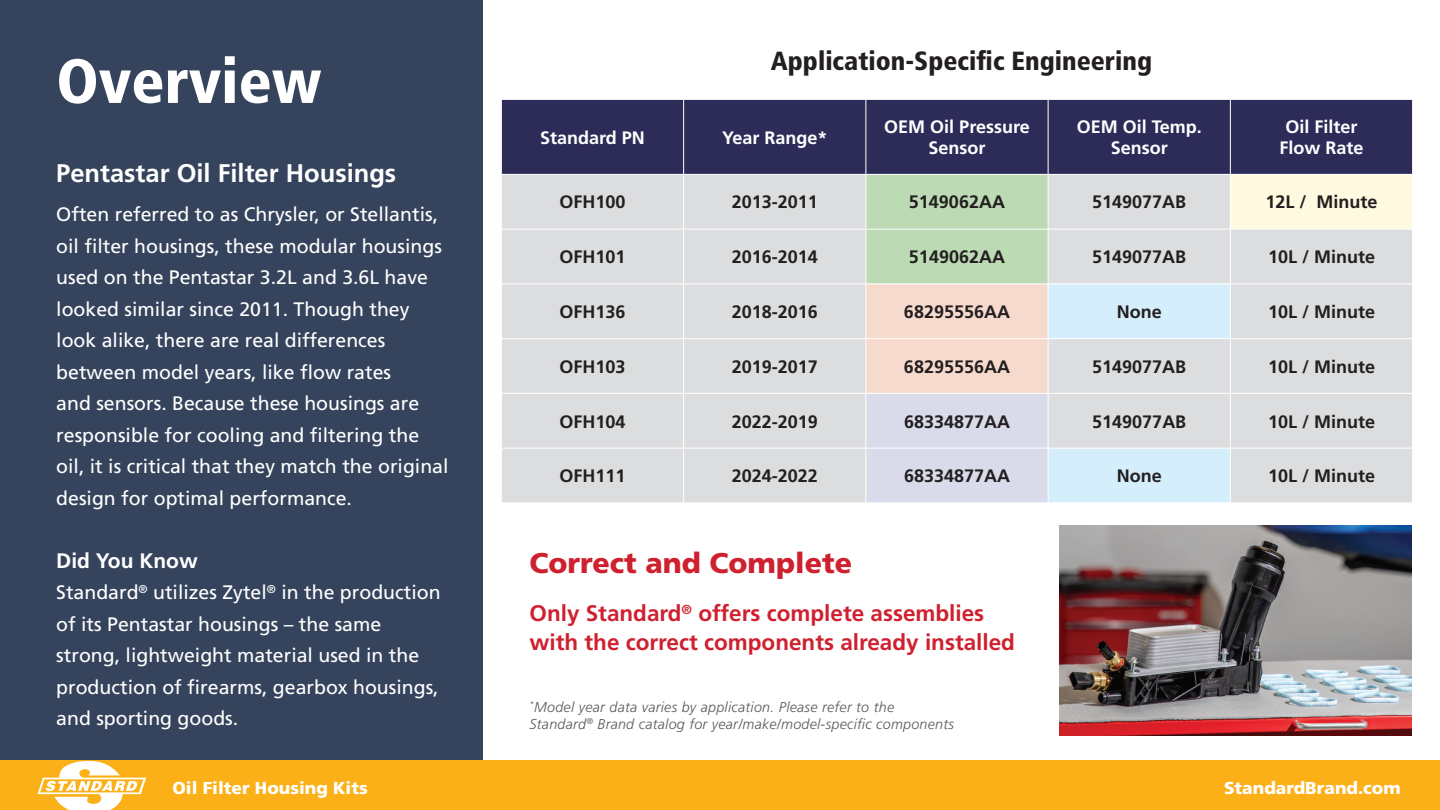
<style>
.page{position:relative;width:1440px;height:810px;background:#fff}
.page>*{position:absolute;margin:0;border:0;box-sizing:border-box;transform-origin:0 0}
.t1{font:900 condensed 62.25px "Frutiger LT Std";color:#fff}
.t2{font:900 28.5px "Frutiger LT Std";color:#cf202f}
.t3{font:900 condensed 26.25px "Frutiger LT Std";color:#231f20}
.t4{font:700 25.5px "Frutiger LT Std";color:#fff}
.t5{font:700 22.5px/29.2px "Frutiger LT Std";color:#cf202f}
.t6{font:700 21px "Frutiger LT Std";color:#fff}
.t7{font:19.5px/31.5px "Frutiger LT Std";color:#fff}
.t8{font:700 18px "Frutiger LT Std";color:#231f20}
.t9{font:700 18px/21.6px "Frutiger LT Std";color:#fff;text-align:center}
.t10{font:900 17.25px "Frutiger LT Std";color:#fff}
.t11{font:italic 300 14.25px/17.1px "Frutiger LT Std";letter-spacing:.02em;color:#57585a}
</style>
<div class="page">
<div style="left:0;top:0;width:483px;height:810px;background:#35445c"></div>
<div style="left:0;top:761px;width:1440px;height:49px;background:#fbb017"></div>
<svg style="left:38px;top:760px;width:108px;height:50px"></svg>
<div style="left:502px;top:100px;width:910px;height:74px;background:#2d2c59"></div>
<div style="left:502px;top:175px;width:910px;height:327px;background:#dcdddf"></div>
<div style="left:1230px;top:174px;width:183px;height:55px;background:#fef9df"></div>
<svg style="left:867px;top:175px;width:363px;height:327px;background:#d9dedb"></svg>
<hr style="left:683px;top:100px;width:1px;height:74px;background:#fff">
<hr style="left:866px;top:100px;width:1px;height:74px;background:#fff">
<hr style="left:1048px;top:100px;width:1px;height:74px;background:#fff">
<hr style="left:1230px;top:100px;width:1px;height:74px;background:#fff">
<hr style="left:683px;top:175px;width:1px;height:54px;background:#fff">
<hr style="left:866px;top:175px;width:1px;height:54px;background:#fff">
<hr style="left:1048px;top:175px;width:1px;height:54px;background:#fff">
<hr style="left:1230px;top:174px;width:183px;height:1px;background:#fff">
<hr style="left:1230px;top:175px;width:1px;height:54px;background:#fff">
<hr style="left:1412px;top:175px;width:1px;height:54px;background:#fff">
<hr style="left:501px;top:229px;width:183px;height:1px;background:#fff">
<hr style="left:684px;top:229px;width:182px;height:1px;background:#fff">
<hr style="left:683px;top:230px;width:1px;height:54px;background:#fff">
<hr style="left:866px;top:229px;width:182px;height:1px;background:#fff">
<hr style="left:866px;top:230px;width:1px;height:54px;background:#fff">
<hr style="left:1048px;top:229px;width:182px;height:1px;background:#fff">
<hr style="left:1048px;top:230px;width:1px;height:54px;background:#fff">
<hr style="left:1230px;top:229px;width:183px;height:1px;background:#fff">
<hr style="left:1230px;top:230px;width:1px;height:54px;background:#fff">
<hr style="left:501px;top:284px;width:183px;height:1px;background:#fff">
<hr style="left:684px;top:284px;width:182px;height:1px;background:#fff">
<hr style="left:683px;top:284px;width:1px;height:54px;background:#fff">
<hr style="left:866px;top:284px;width:182px;height:1px;background:#fff">
<hr style="left:866px;top:284px;width:1px;height:54px;background:#fff">
<hr style="left:1048px;top:284px;width:182px;height:1px;background:#fff">
<hr style="left:1048px;top:284px;width:1px;height:54px;background:#fff">
<hr style="left:1230px;top:284px;width:183px;height:1px;background:#fff">
<hr style="left:1230px;top:284px;width:1px;height:54px;background:#fff">
<hr style="left:501px;top:338px;width:183px;height:1px;background:#fff">
<hr style="left:684px;top:338px;width:182px;height:1px;background:#fff">
<hr style="left:683px;top:339px;width:1px;height:54px;background:#fff">
<hr style="left:866px;top:338px;width:182px;height:1px;background:#fff">
<hr style="left:866px;top:339px;width:1px;height:54px;background:#fff">
<hr style="left:1048px;top:338px;width:182px;height:1px;background:#fff">
<hr style="left:1048px;top:339px;width:1px;height:54px;background:#fff">
<hr style="left:1230px;top:338px;width:183px;height:1px;background:#fff">
<hr style="left:1230px;top:339px;width:1px;height:54px;background:#fff">
<hr style="left:501px;top:393px;width:183px;height:1px;background:#fff">
<hr style="left:684px;top:393px;width:182px;height:1px;background:#fff">
<hr style="left:683px;top:394px;width:1px;height:54px;background:#fff">
<hr style="left:866px;top:393px;width:182px;height:1px;background:#fff">
<hr style="left:866px;top:394px;width:1px;height:54px;background:#fff">
<hr style="left:1048px;top:393px;width:182px;height:1px;background:#fff">
<hr style="left:1048px;top:394px;width:1px;height:54px;background:#fff">
<hr style="left:1230px;top:393px;width:183px;height:1px;background:#fff">
<hr style="left:1230px;top:394px;width:1px;height:54px;background:#fff">
<hr style="left:501px;top:448px;width:183px;height:1px;background:#fff">
<hr style="left:684px;top:448px;width:182px;height:1px;background:#fff">
<hr style="left:683px;top:448px;width:1px;height:54px;background:#fff">
<hr style="left:866px;top:448px;width:182px;height:1px;background:#fff">
<hr style="left:866px;top:448px;width:1px;height:54px;background:#fff">
<hr style="left:1048px;top:448px;width:182px;height:1px;background:#fff">
<hr style="left:1048px;top:448px;width:1px;height:54px;background:#fff">
<hr style="left:1230px;top:448px;width:183px;height:1px;background:#fff">
<hr style="left:1230px;top:448px;width:1px;height:54px;background:#fff">
<img style="left:1060px;top:525px;width:351px;height:210px">
<h1 class="t1" style="left:56px;top:44px;width:267px">Overview</h1>
<h3 class="t4" style="left:56px;top:158px;width:342px">Pentastar Oil Filter Housings</h3>
<p class="t7" style="left:56px;top:199px;width:394px">Often referred to as Chrysler, or Stellantis, oil filter housings, these modular housings used on the Pentastar 3.2L and 3.6L have looked similar since 2011. Though they look alike, there are real differences between model years, like flow rates<br>and sensors. Because these housings are responsible for cooling and filtering the oil, it is critical that they match the original design for optimal performance.</p>
<p class="t6" style="left:56px;top:548px;width:143px">Did You Know</p>
<p class="t7" style="left:56px;top:577px;width:386px">Standard<sup>®</sup> utilizes Zytel<sup>®</sup> in the production of its Pentastar housings – the same strong, lightweight material used in the production of firearms, gearbox housings, and sporting goods.</p>
<h3 class="t3" style="left:771px;top:45px;width:383px">Application-Specific Engineering</h3>
<p class="t9" style="left:540px;top:127px;width:106px">Standard PN</p>
<p class="t9" style="left:722px;top:127px;width:107px">Year Range*</p>
<p class="t9" style="left:884px;top:116px;width:147px">OEM Oil Pressure<br>Sensor</p>
<p class="t9" style="left:1077px;top:116px;width:127px">OEM Oil Temp.<br>Sensor</p>
<p class="t9" style="left:1279px;top:116px;width:86px">Oil Filter<br>Flow Rate</p>
<p class="t8" style="left:559px;top:192px;width:68px">OFH100</p>
<p class="t8" style="left:732px;top:192px;width:88px">2013-2011</p>
<p class="t8" style="left:909px;top:192px;width:98px">5149062AA</p>
<p class="t8" style="left:1092px;top:192px;width:96px">5149077AB</p>
<p class="t8" style="left:1265px;top:192px;width:114px">12L / Minute</p>
<p class="t8" style="left:559px;top:246px;width:68px">OFH101</p>
<p class="t8" style="left:732px;top:246px;width:88px">2016-2014</p>
<p class="t8" style="left:909px;top:246px;width:98px">5149062AA</p>
<p class="t8" style="left:1092px;top:246px;width:96px">5149077AB</p>
<p class="t8" style="left:1268px;top:246px;width:109px">10L / Minute</p>
<p class="t8" style="left:560px;top:301px;width:68px">OFH136</p>
<p class="t8" style="left:732px;top:301px;width:88px">2018-2016</p>
<p class="t8" style="left:904px;top:301px;width:108px">68295556AA</p>
<p class="t8" style="left:1117px;top:301px;width:46px">None</p>
<p class="t8" style="left:1268px;top:301px;width:109px">10L / Minute</p>
<p class="t8" style="left:560px;top:356px;width:68px">OFH103</p>
<p class="t8" style="left:732px;top:356px;width:88px">2019-2017</p>
<p class="t8" style="left:904px;top:356px;width:108px">68295556AA</p>
<p class="t8" style="left:1092px;top:356px;width:96px">5149077AB</p>
<p class="t8" style="left:1268px;top:356px;width:109px">10L / Minute</p>
<p class="t8" style="left:560px;top:411px;width:68px">OFH104</p>
<p class="t8" style="left:732px;top:411px;width:88px">2022-2019</p>
<p class="t8" style="left:904px;top:411px;width:108px">68334877AA</p>
<p class="t8" style="left:1092px;top:411px;width:96px">5149077AB</p>
<p class="t8" style="left:1268px;top:411px;width:109px">10L / Minute</p>
<p class="t8" style="left:560px;top:465px;width:68px">OFH111</p>
<p class="t8" style="left:732px;top:465px;width:88px">2024-2022</p>
<p class="t8" style="left:904px;top:465px;width:108px">68334877AA</p>
<p class="t8" style="left:1117px;top:465px;width:46px">None</p>
<p class="t8" style="left:1268px;top:465px;width:109px">10L / Minute</p>
<h2 class="t2" style="left:529px;top:545px;width:324px">Correct and Complete</h2>
<p class="t5" style="left:530px;top:599px;width:487px">Only Standard<sup>®</sup> offers complete assemblies with the correct components already installed</p>
<p class="t11" style="left:529px;top:698px;width:426px"><sup>*</sup>Model year data varies by application. Please refer to the<br>Standard<sup>®</sup> Brand catalog for year/make/model-specific components</p>
<p class="t10" style="left:172px;top:777px;width:197px">Oil Filter Housing Kits</p>
<p class="t10" style="left:1224px;top:777px;width:178px">StandardBrand.com</p>
</div>
